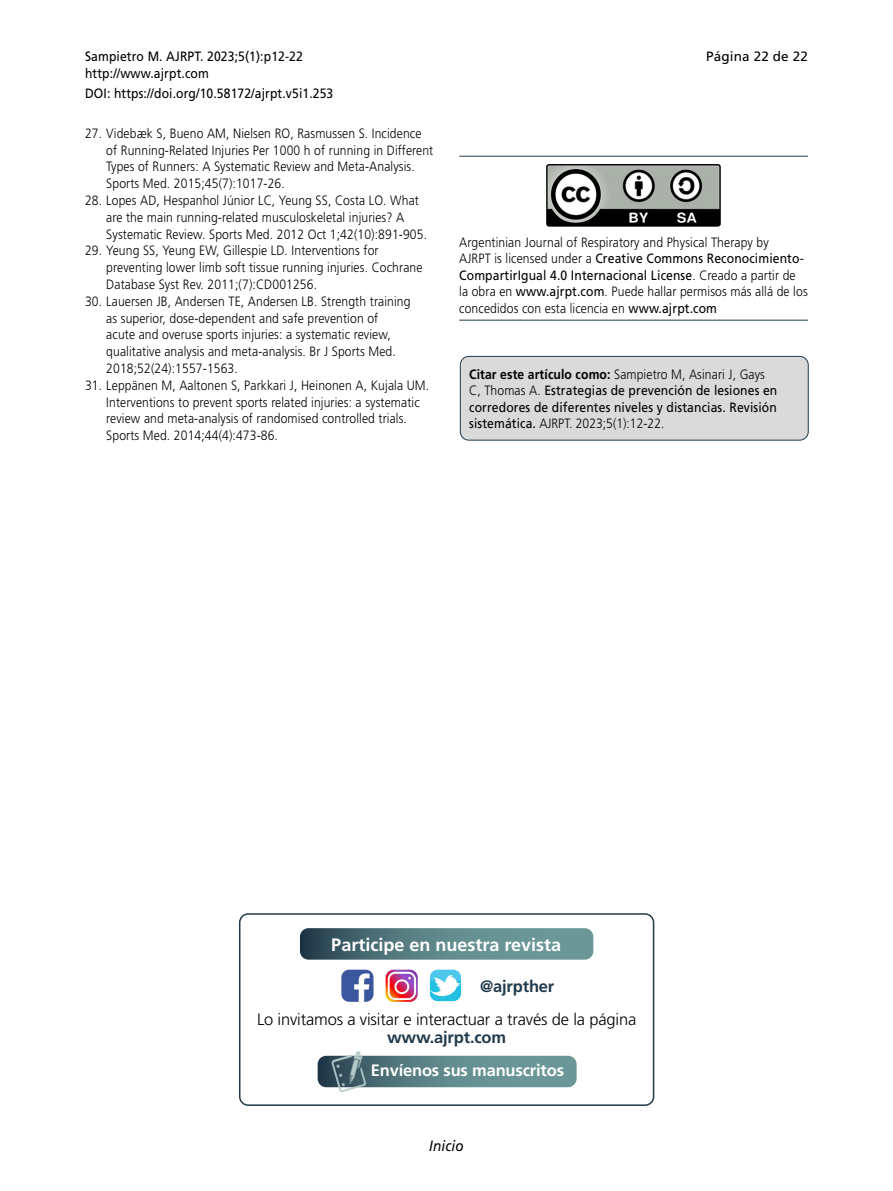
<style>
.page{position:relative;width:893px;height:1191px;background:#fff}
.page>*{position:absolute;margin:0;border:0;box-sizing:border-box;transform-origin:0 0}
.t1{font:700 18px "Frutiger LT Std";color:#fff}
.t2{font:300 16.5px "Frutiger LT Std";letter-spacing:-.01em;color:#000}
.t3{font:700 16.5px "Frutiger LT Std";letter-spacing:-.01em;color:#213a4b}
.t4{font:700 16.5px "Frutiger LT Std";letter-spacing:-.01em;color:#fff}
.t5{font:italic 15px "Frutiger LT Std";letter-spacing:.01em;color:#000;scale:.9 1}
.t6{font:300 13.5px/16.8px "Frutiger LT Std";letter-spacing:.01em;color:#000;scale:.9 1}
.t7{font:13.5px/16.5px "Frutiger LT Std";letter-spacing:.01em;color:#000;scale:.9 1}
.t8{font:13.5px "Frutiger LT Std";letter-spacing:.01em;color:#000}
.s1{font-weight:400}
.s2{font-weight:700}
.s3{font-weight:300}
</style>
<div class="page">
<hr style="left:459px;top:156px;width:349px;height:1px;background:#213a4b">
<hr style="left:459px;top:320px;width:349px;height:1px;background:#213a4b">
<img style="left:546px;top:165px;width:175px;height:61px">
<div style="left:239px;top:913px;width:415px;height:193px;border:2px solid #213a4b;border-radius:9px"></div>
<img style="left:343px;top:971px;width:29px;height:29px">
<div style="left:340px;top:968px;width:35px;height:35px;border:2px solid #fff;border-radius:9px"></div>
<img style="left:387px;top:971px;width:29px;height:29px">
<div style="left:384px;top:968px;width:35px;height:35px;border:2px solid #fff;border-radius:9px"></div>
<img style="left:431px;top:971px;width:29px;height:28px">
<div style="left:428px;top:968px;width:35px;height:34px;border:2px solid #fff;border-radius:9px"></div>
<svg style="left:300px;top:928px;width:293px;height:31px;background:#597f84"></svg>
<svg style="left:318px;top:1055px;width:259px;height:32px;background:#648c8f"></svg>
<img style="left:327px;top:1051px;width:49px;height:42px">
<div style="left:460px;top:356px;width:348px;height:84px;background:#dadada;border-radius:9px"></div>
<div style="left:460px;top:356px;width:349px;height:84px;border:1px solid #213a4b;border-radius:9px"></div>
<p class="t7" style="left:85px;top:48px;width:244px">Sampietro M. AJRPT. 2023;5(1):p12-22 http://www.ajrpt.com</p>
<p class="t7" style="left:85px;top:86px;width:277px">DOI: https://doi.org/10.58172/ajrpt.v5i1.253</p>
<p class="t6" style="left:106px;top:125px;width:365px;text-indent:-21px">27. Videbæk S, Bueno AM, Nielsen RO, Rasmussen S. Incidence of Running-Related Injuries Per 1000 h of running in Different Types of Runners: A Systematic Review and Meta-Analysis.<br>Sports Med. 2015;45(7):1017-26.</p>
<p class="t6" style="left:106px;top:192px;width:358px;text-indent:-21px">28. Lopes AD, Hespanhol Júnior LC, Yeung SS, Costa LO. What are the main running-related musculoskeletal injuries? A<br>Systematic Review. Sports Med. 2012 Oct 1;42(10):891-905.</p>
<p class="t6" style="left:106px;top:242px;width:353px;text-indent:-21px">29. Yeung SS, Yeung EW, Gillespie LD. Interventions for preventing lower limb soft tissue running injuries. Cochrane<br>Database Syst Rev. 2011;(7):CD001256.</p>
<p class="t6" style="left:106px;top:293px;width:340px;text-indent:-21px">30. Lauersen JB, Andersen TE, Andersen LB. Strength training as superior, dose-dependent and safe prevention of<br>acute and overuse sports injuries: a systematic review, qualitative analysis and meta-analysis. Br J Sports Med.<br>2018;52(24):1557-1563.</p>
<p class="t6" style="left:106px;top:377px;width:360px;text-indent:-21px">31. Leppänen M, Aaltonen S, Parkkari J, Heinonen A, Kujala UM.<br>Interventions to prevent sports related injuries: a systematic review and meta-analysis of randomised controlled trials.<br>Sports Med. 2014;44(4):473-86.</p>
<p class="t8" style="left:706px;top:49px;width:103px">Página 22 de 22</p>
<p class="t6" style="left:459px;top:234px;width:389px">Argentinian Journal of Respiratory and Physical Therapy by<br>AJRPT is licensed under a <span class="s1">Creative Commons Reconocimiento-CompartirIgual 4.0 Internacional License</span>. Creado a partir de la obra en <span class="s1">www.ajrpt.com</span>. Puede hallar permisos más allá de los concedidos con esta licencia en <span class="s1">www.ajrpt.com</span></p>
<p class="t7" style="left:469px;top:366px;width:344px"><span class="s2">Citar este artículo como:</span> <span class="s3">Sampietro M, Asinari J, Gays C, Thomas A.</span> Estrategias de prevención de lesiones en corredores de diferentes niveles y distancias. Revisión sistemática. <span class="s3">AJRPT. 2023;5(1):12-22.</span></p>
<h1 class="t1" style="left:331px;top:933px;width:231px">Participe en nuestra revista</h1>
<p class="t3" style="left:480px;top:976px;width:76px">@ajrpther</p>
<p class="t2" style="left:257px;top:1009px;width:381px">Lo invitamos a visitar e interactuar a través de la página</p>
<p class="t3" style="left:387px;top:1027px;width:121px">www.ajrpt.com</p>
<p class="t4" style="left:371px;top:1060px;width:195px">Envíenos sus manuscritos</p>
<p class="t5" style="left:429px;top:1137px;width:40px">Inicio</p>
</div>
